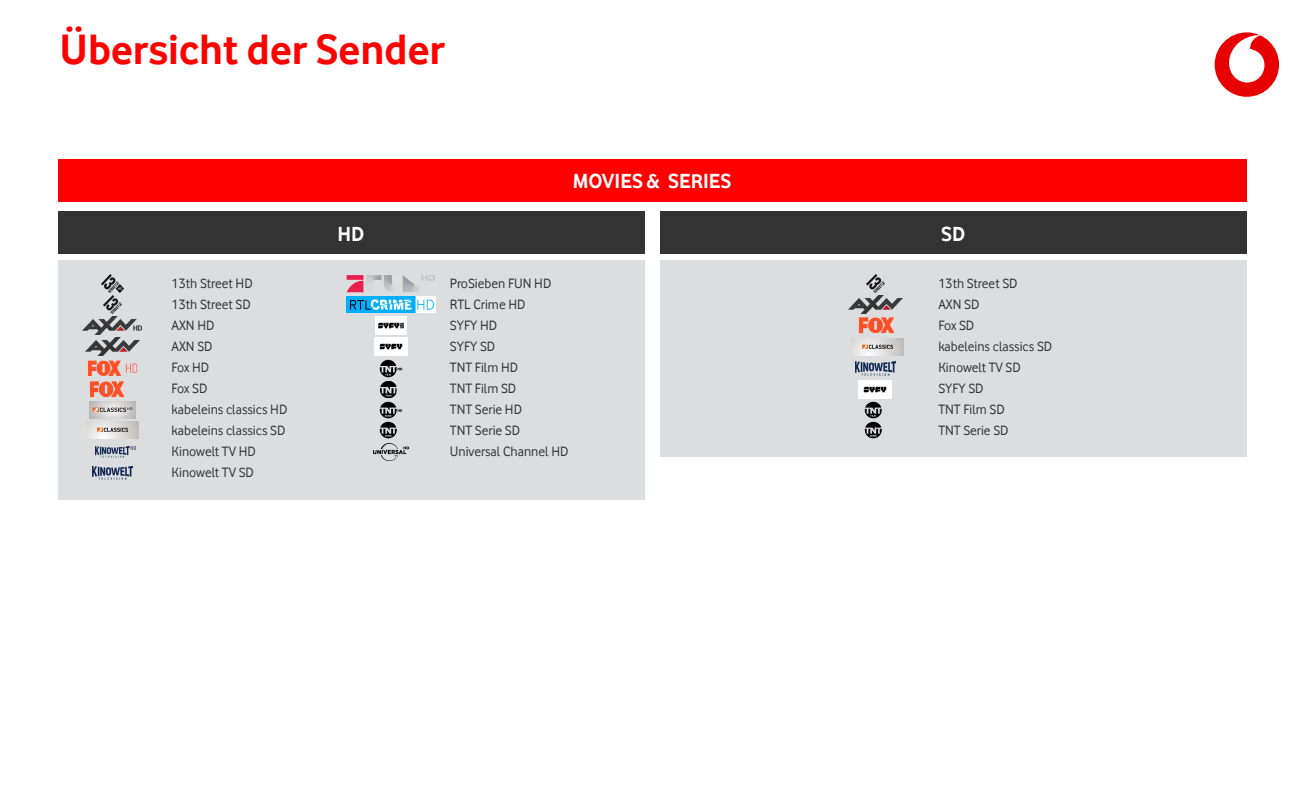
<style>
.page{position:relative;width:1313px;height:788px;background:#fff}
.page>*{position:absolute;margin:0;border:0;box-sizing:border-box;transform-origin:0 0}
.t1{font:700 43.75px "Vodafone Rg";color:#f00}
.t2{font:700 21px "Vodafone Rg";color:#fff}
.t3{font:14px/21px "Vodafone Rg";color:#333}
</style>
<div class="page">
<div style="left:58px;top:212px;width:586px;height:42px;background:#333"></div>
<div style="left:58px;top:261px;width:586px;height:239px;background:#dcdddf"></div>
<div style="left:660px;top:212px;width:586px;height:42px;background:#333"></div>
<div style="left:660px;top:261px;width:586px;height:196px;background:#dcdddf"></div>
<div style="left:58px;top:159px;width:1188px;height:42px;background:#f00"></div>
<div style="left:1214px;top:32px;width:65px;height:65px;background:#e60000;border-radius:50%"></div>
<svg style="left:1229px;top:35px;width:35px;height:48px"></svg>
<img style="left:104px;top:296px;width:17px;height:17px">
<img style="left:101px;top:275px;width:23px;height:17px">
<img style="left:86px;top:338px;width:53px;height:17px">
<img style="left:83px;top:317px;width:59px;height:17px">
<img style="left:89px;top:381px;width:36px;height:17px">
<img style="left:87px;top:360px;width:51px;height:16px">
<img style="left:87px;top:421px;width:51px;height:17px">
<svg style="left:90px;top:401px;width:45px;height:17px"></svg>
<svg style="left:92px;top:407px;width:40px;height:5px"></svg>
<img style="left:92px;top:466px;width:41px;height:14px">
<img style="left:95px;top:446px;width:41px;height:12px">
<img style="left:346px;top:297px;width:89px;height:15px">
<svg style="left:346px;top:275px;width:89px;height:17px"></svg>
<img style="left:374px;top:338px;width:33px;height:17px">
<img style="left:375px;top:317px;width:31px;height:17px">
<img style="left:380px;top:380px;width:17px;height:18px">
<img style="left:379px;top:360px;width:23px;height:17px">
<img style="left:379px;top:421px;width:17px;height:17px">
<img style="left:379px;top:401px;width:23px;height:17px">
<img style="left:373px;top:443px;width:35px;height:17px">
<img style="left:849px;top:296px;width:53px;height:17px">
<img style="left:867px;top:275px;width:17px;height:17px">
<img style="left:852px;top:338px;width:51px;height:17px">
<img style="left:859px;top:317px;width:36px;height:17px">
<img style="left:858px;top:380px;width:33px;height:18px">
<img style="left:855px;top:361px;width:41px;height:15px">
<img style="left:864px;top:421px;width:17px;height:17px">
<img style="left:864px;top:401px;width:17px;height:17px">
<h1 class="t1" style="left:60px;top:24px;width:387px">Übersicht der Sender</h1>
<h2 class="t2" style="left:337px;top:222px;width:28px">HD</h2>
<h2 class="t2" style="left:573px;top:169px;width:160px">MOVIES &amp; SERIES</h2>
<p class="t3" style="left:172px;top:272px;width:117px">13th Street HD<br>13th Street SD<br>AXN HD<br>AXN SD<br>Fox HD<br>Fox SD<br>kabeleins classics HD kabeleins classics SD<br>Kinowelt TV HD<br>Kinowelt TV SD</p>
<p class="t3" style="left:450px;top:272px;width:120px">ProSieben FUN HD<br>RTL Crime HD<br>SYFY HD<br>SYFY SD<br>TNT Film HD<br>TNT Film SD<br>TNT Serie HD<br>TNT Serie SD<br>Universal Channel HD</p>
<h2 class="t2" style="left:941px;top:222px;width:26px">SD</h2>
<p class="t3" style="left:938px;top:272px;width:115px">13th Street SD<br>AXN SD<br>Fox SD<br>kabeleins classics SD<br>Kinowelt TV SD<br>SYFY SD<br>TNT Film SD<br>TNT Serie SD</p>
</div>
